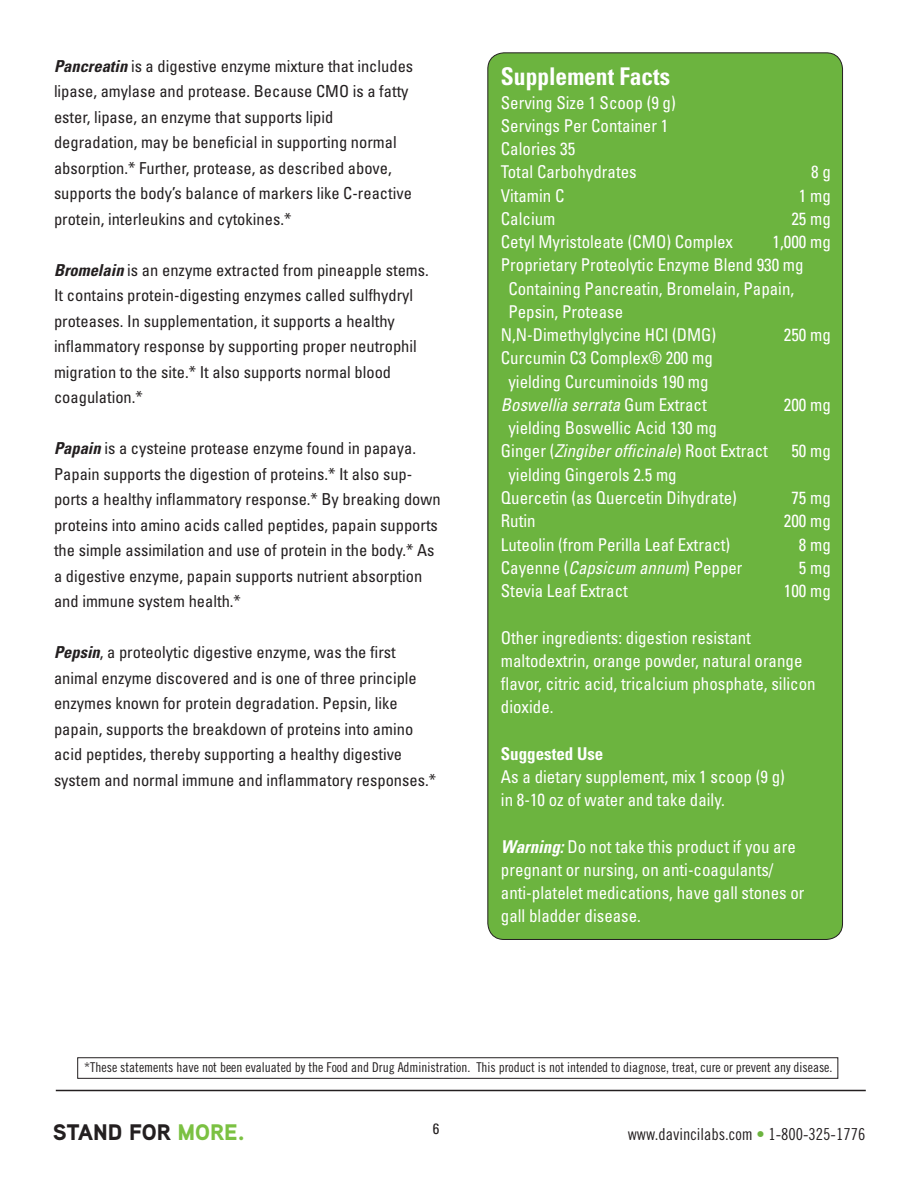
<style>
.page{position:relative;width:918px;height:1188px;background:#fff}
.page>*{position:absolute;margin:0;border:0;box-sizing:border-box;transform-origin:0 0}
.t1{font:700 condensed 24.45px "Univers";color:#fff;scale:.96 1}
.t2{font:900 22.5px "Aaux Next";color:#231f20}
.t3{font:condensed 17.7px/23.2px "Univers";color:#fff;scale:.96 1}
.t4{font:700 condensed 17.7px "Univers";color:#fff;scale:.96 1}
.t5{font:condensed 16.5px/25.5px "Univers";color:#231f20}
.t6{font:16.5px "Trade Gothic Cond Eighteen";color:#231f20}
.t7{font:condensed 15px "Univers";color:#231f20}
.t8{font:13.5px "Trade Gothic Cond Eighteen";color:#231f20}
.s1{font-weight:700;font-style:italic}
.s2{font-style:italic}
.s3{color:#7bc142}
.s4{color:#6cb43f}
</style>
<div class="page">
<hr style="left:56px;top:1090px;width:810px;height:1px;background:#231f20">
<div style="left:77px;top:1057px;width:761px;height:22px;border:1px solid #231f20"></div>
<div style="left:488px;top:53px;width:355px;height:886px;background:#6cb43f;border-radius:16px"></div>
<p class="t5" style="left:54px;top:53px;width:361px"><span class="s1">Pancreatin</span> is a digestive enzyme mixture that includes lipase, amylase and protease. Because CMO is a fatty ester, lipase, an enzyme that supports lipid degradation, may be beneficial in supporting normal absorption.* Further, protease, as described above, supports the body’s balance of markers like C-reactive protein, interleukins and cytokines.*</p>
<p class="t5" style="left:54px;top:257px;width:376px"><span class="s1">Bromelain</span> is an enzyme extracted from pineapple stems.<br>It contains protein-digesting enzymes called sulfhydryl proteases. In supplementation, it supports a healthy inflammatory response by supporting proper neutrophil migration to the site.* It also supports normal blood coagulation.*</p>
<p class="t5" style="left:54px;top:435px;width:388px"><span class="s1">Papain</span> is a cysteine protease enzyme found in papaya.<br>Papain supports the digestion of proteins.* It also sup&shy;ports a healthy inflammatory response.* By breaking down proteins into amino acids called peptides, papain supports the simple assimilation and use of protein in the body.* As a digestive enzyme, papain supports nutrient absorption and immune system health.*</p>
<p class="t5" style="left:54px;top:639px;width:384px"><span class="s1">Pepsin</span>, a proteolytic digestive enzyme, was the first animal enzyme discovered and is one of three principle enzymes known for protein degradation. Pepsin, like papain, supports the breakdown of proteins into amino acid peptides, thereby supporting a healthy digestive system and normal immune and inflammatory responses.*</p>
<h1 class="t1" style="left:501px;top:62px;width:178px">Supplement Facts</h1>
<p class="t3" style="left:501px;top:90px;width:184px">Serving Size 1 Scoop (9 g)<br>Servings Per Container 1<br>Calories 35<br>Total Carbohydrates</p>
<p class="t3" style="left:811px;top:160px;width:22px">8 g</p>
<p class="t3" style="left:501px;top:183px;width:68px">Vitamin C</p>
<p class="t3" style="left:799px;top:183px;width:35px">1 mg</p>
<p class="t3" style="left:501px;top:207px;width:58px">Calcium</p>
<p class="t3" style="left:791px;top:207px;width:43px">25 mg</p>
<p class="t3" style="left:501px;top:230px;width:243px">Cetyl Myristoleate (CMO) Complex</p>
<p class="t3" style="left:773px;top:230px;width:62px">1,000 mg</p>
<p class="t3" style="left:501px;top:253px;width:317px">Proprietary Proteolytic Enzyme Blend 930 mg</p>
<p class="t3" style="left:508px;top:276px;width:299px">Containing Pancreatin, Bromelain, Papain,</p>
<p class="t3" style="left:508px;top:300px;width:121px">Pepsin, Protease</p>
<p class="t3" style="left:501px;top:323px;width:226px">N,N-Dimethylglycine HCl (DMG)</p>
<p class="t3" style="left:784px;top:323px;width:50px">250 mg</p>
<p class="t3" style="left:501px;top:346px;width:222px;text-align:center">Curcumin C3 Complex® 200 mg yielding Curcuminoids 190 mg<br><span class="s2">Boswellia serrata</span> Gum Extract</p>
<p class="t3" style="left:784px;top:393px;width:50px">200 mg</p>
<p class="t3" style="left:501px;top:416px;width:280px;text-indent:8px">yielding Boswellic Acid 130 mg<br>Ginger (<span class="s2">Zingiber officinale</span>) Root Extract</p>
<p class="t3" style="left:501px;top:462px;width:247px;text-indent:8px">yielding Gingerols 2.5 mg<br>Quercetin (as Quercetin Dihydrate)</p>
<p class="t3" style="left:791px;top:439px;width:43px">50 mg</p>
<p class="t3" style="left:791px;top:486px;width:43px">75 mg</p>
<p class="t3" style="left:501px;top:509px;width:38px">Rutin</p>
<p class="t3" style="left:784px;top:509px;width:50px">200 mg</p>
<p class="t3" style="left:501px;top:532px;width:240px">Luteolin (from Perilla Leaf Extract)</p>
<p class="t3" style="left:799px;top:532px;width:35px">8 mg</p>
<p class="t3" style="left:501px;top:555px;width:253px">Cayenne (<span class="s2">Capsicum annum</span>) Pepper</p>
<p class="t3" style="left:799px;top:555px;width:35px">5 mg</p>
<p class="t3" style="left:501px;top:579px;width:134px">Stevia Leaf Extract</p>
<p class="t3" style="left:784px;top:579px;width:50px">100 mg</p>
<p class="t3" style="left:501px;top:625px;width:329px">Other ingredients: digestion resistant maltodextrin, orange powder, natural orange flavor, citric acid, tricalcium phosphate, silicon dioxide.</p>
<p class="t4" style="left:501px;top:742px;width:108px">Suggested Use</p>
<p class="t3" style="left:501px;top:764px;width:297px">As a dietary supplement, mix 1 scoop (9 g) in 8-10 oz of water and take daily.</p>
<p class="t3" style="left:501px;top:834px;width:318px"><span class="s1">Warning:</span> Do not take this product if you are pregnant or nursing, on anti-coagulants/ anti-platelet medications, have gall stones or gall bladder disease.</p>
<p class="t8" style="left:84px;top:1060px;width:750px">*These statements have not been evaluated by the Food and Drug Administration. This product is not intended to diagnose, treat, cure or prevent any disease.</p>
<h2 class="t2" style="left:53px;top:1116px;width:194px">STAND FOR <span class="s3">MORE.</span></h2>
<p class="t7" style="left:433px;top:1119px;width:8px">6</p>
<p class="t6" style="left:628px;top:1124px;width:239px">www.davincilabs.com <span class="s4">•</span> 1-800-325-1776</p>
</div>
